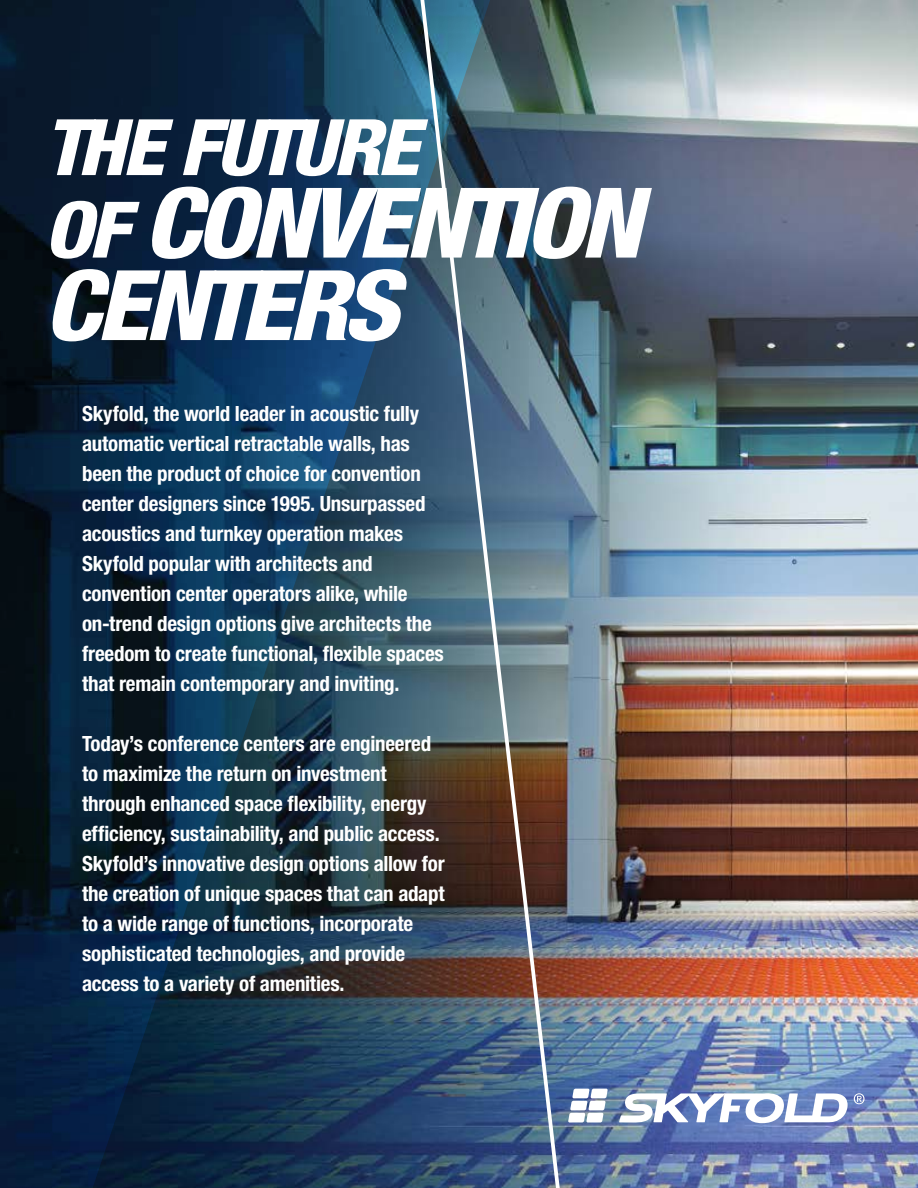
<style>
.page{position:relative;width:918px;height:1188px;background:#fff}
.page>*{position:absolute;margin:0;border:0;box-sizing:border-box;transform-origin:0 0}
.t1{font:italic 800 condensed 97.5px/82.5px "Helvetica Neue LT Std";letter-spacing:-.045em;color:#fff;scale:1.07 1}
.t2{font:italic 800 condensed 78px "Helvetica Neue LT Std";letter-spacing:-.045em;color:#fff;scale:1.07 1}
.t3{font:700 condensed 21px/30px "Helvetica Neue LT Std";letter-spacing:-.01em;color:#fff}
.s1{font-size:78px}
</style>
<div class="page">
<img style="left:581px;top:0;width:337px;height:1188px">
<svg style="left:0;top:0;width:407px;height:1188px;background:#102c46"></svg>
<img style="left:407px;top:0;width:174px;height:1188px">
<svg style="left:619px;top:1093px;width:229px;height:30px"></svg>
<svg style="left:568px;top:1089px;width:40px;height:33px"></svg>
<svg style="left:854px;top:1093px;width:11px;height:11px"></svg>
<h2 class="t2" style="left:44px;top:99px;width:352px">THE FUTURE</h2>
<h1 class="t1" style="left:44px;top:182px;width:560px"><span class="s1">OF</span> CONVENTION<br>CENTERS</h1>
<p class="t3" style="left:82px;top:398px;width:363px">Skyfold, the world leader in acoustic fully automatic vertical retractable walls, has been the product of choice for convention center designers since 1995. Unsurpassed acoustics and turnkey operation makes Skyfold popular with architects and convention center operators alike, while on-trend design options give architects the freedom to create functional, flexible spaces that remain contemporary and inviting.</p>
<p class="t3" style="left:82px;top:728px;width:364px">Today’s conference centers are engineered to maximize the return on investment through enhanced space flexibility, energy efficiency, sustainability, and public access.<br>Skyfold’s innovative design options allow for the creation of unique spaces that can adapt to a wide range of functions, incorporate sophisticated technologies, and provide access to a variety of amenities.</p>
</div>
